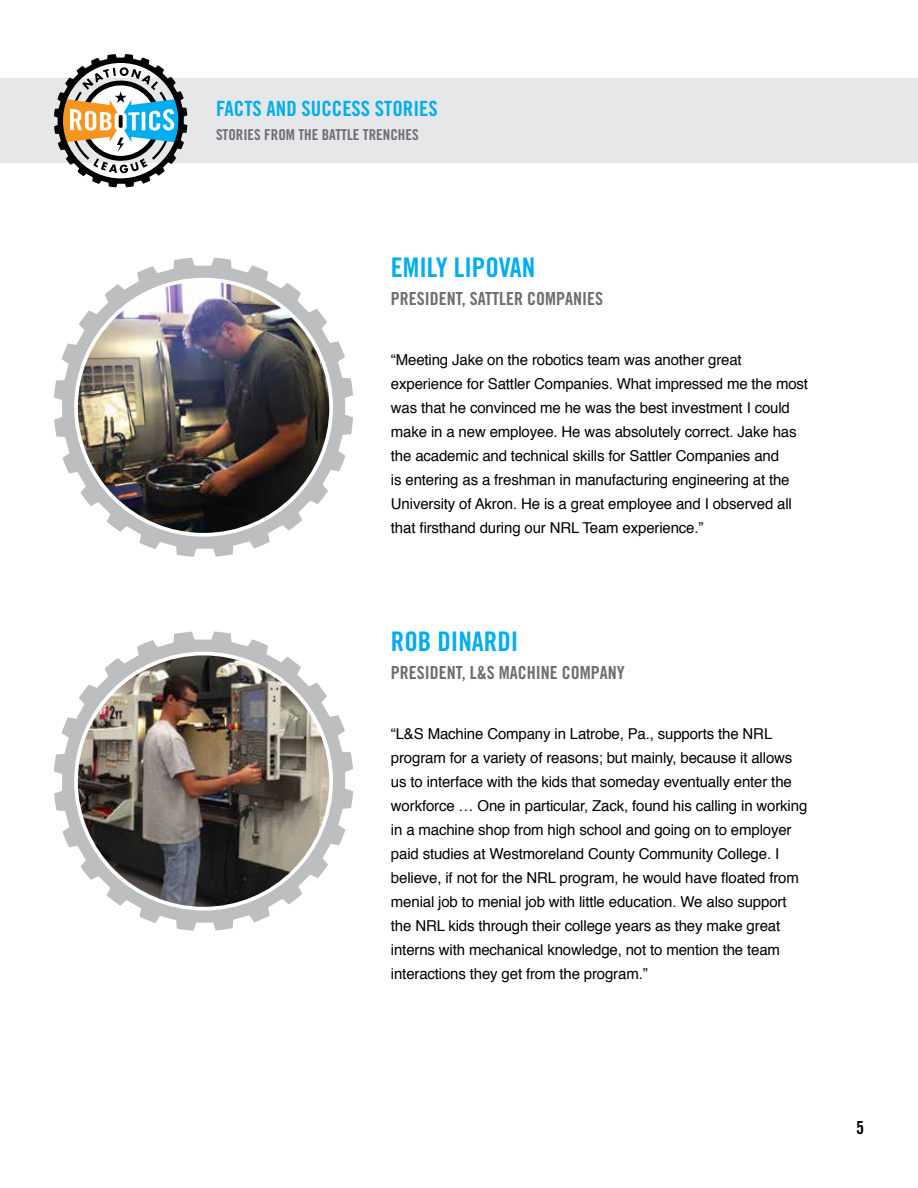
<style>
.page{position:relative;width:918px;height:1188px;background:#fff}
.page>*{position:absolute;margin:0;border:0;box-sizing:border-box;transform-origin:0 0}
.t1{font:27px "Trade Gothic LT Std Bd Cn 20";color:#00aeef}
.t2{font:21px "Trade Gothic LT Std Bd Cn 20";color:#00aeef}
.t3{font:18px "Trade Gothic LT Std Bd Cn 20";color:#6d6e71}
.t4{font:18px "Trade Gothic LT Std Bd Cn 20";color:#000}
.t5{font:15px/24px "Helvetica";letter-spacing:-.01em;color:#000}
.t6{font:15px "Trade Gothic LT Std Bd Cn 20";color:#6d6e71}
</style>
<div class="page">
<img style="left:54px;top:258px;width:299px;height:299px">
<img style="left:54px;top:632px;width:299px;height:299px">
<div style="left:0;top:79px;width:918px;height:84px;background:#e6e7e8"></div>
<svg style="left:54px;top:54px;width:133px;height:133px"></svg>
<h2 class="t2" style="left:216px;top:96px;width:223px">FACTS AND SUCCESS STORIES</h2>
<p class="t6" style="left:216px;top:126px;width:204px">STORIES FROM THE BATTLE TRENCHES</p>
<h1 class="t1" style="left:391px;top:251px;width:146px">EMILY LIPOVAN</h1>
<p class="t3" style="left:391px;top:288px;width:214px">PRESIDENT, SATTLER COMPANIES</p>
<p class="t5" style="left:391px;top:348px;width:419px">“Meeting Jake on the robotics team was another great experience for Sattler Companies. What impressed me the most was that he convinced me he was the best investment I could make in a new employee. He was absolutely correct. Jake has the academic and technical skills for Sattler Companies and<br>is entering as a freshman in manufacturing engineering at the University of Akron. He is a great employee and I observed all that firsthand during our NRL Team experience.”</p>
<h1 class="t1" style="left:391px;top:625px;width:129px">ROB DINARDI</h1>
<p class="t3" style="left:391px;top:662px;width:235px">PRESIDENT, L&amp;S MACHINE COMPANY</p>
<p class="t5" style="left:391px;top:722px;width:418px">“L&amp;S Machine Company in Latrobe, Pa., supports the NRL program for a variety of reasons; but mainly, because it allows us to interface with the kids that someday eventually enter the workforce … One in particular, Zack, found his calling in working in a machine shop from high school and going on to employer paid studies at Westmoreland County Community College. I believe, if not for the NRL program, he would have floated from menial job to menial job with little education. We also support the NRL kids through their college years as they make great interns with mechanical knowledge, not to mention the team interactions they get from the program.”</p>
<p class="t4" style="left:856px;top:1117px;width:9px">5</p>
</div>
